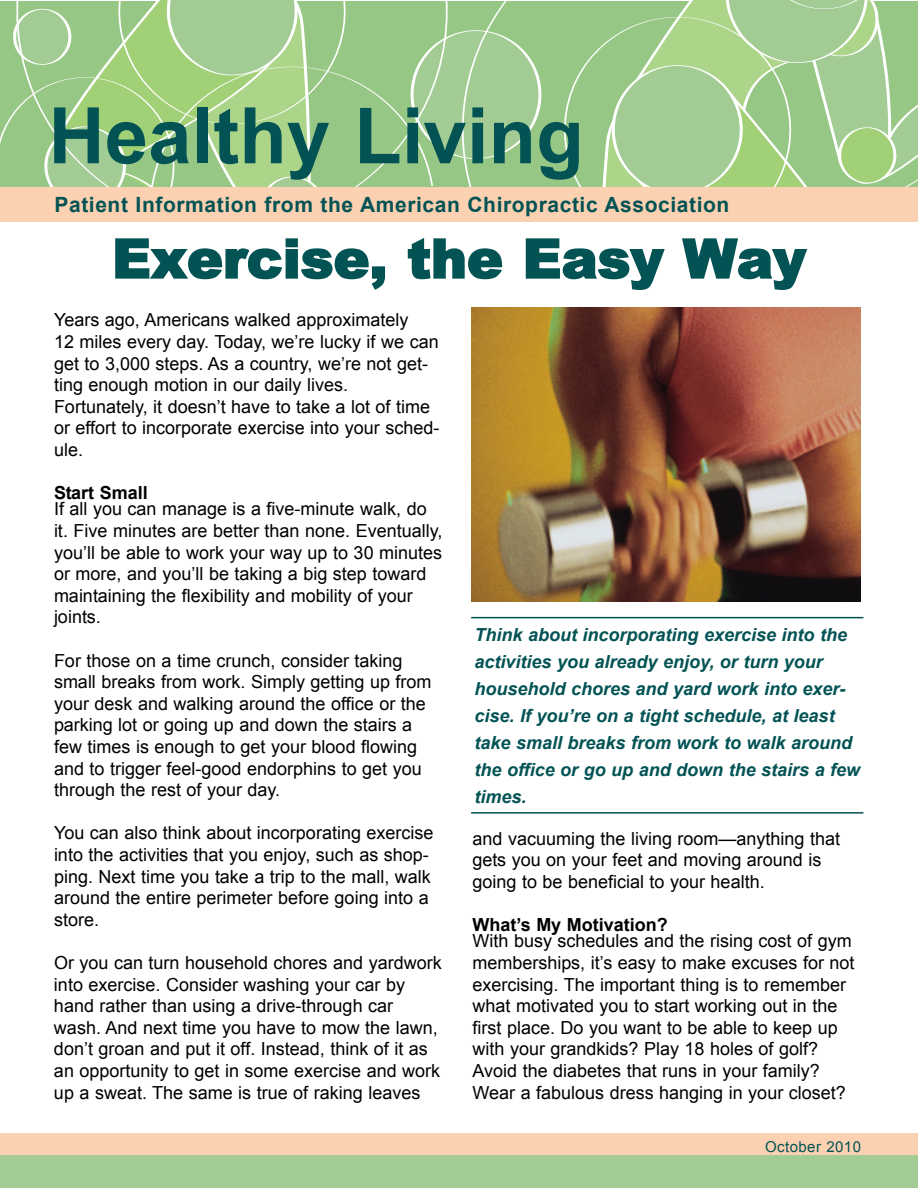
<style>
.page{position:relative;width:918px;height:1188px;background:#fff}
.page>*{position:absolute;margin:0;border:0;box-sizing:border-box;transform-origin:0 0}
.t1{font:700 78px "Arial";color:#035354}
.t2{font:900 54px "Arial";color:#035354}
.t3{font:700 21px "Arial";letter-spacing:.03em;color:#035354}
.t4{font:18px/21.6px "Arial";color:#000}
.t5{font:italic 700 18px/27px "Arial";color:#035354}
.t6{font:700 18px "Arial";color:#000}
.t7{font:15px "Arial";letter-spacing:.03em;color:#035354}
</style>
<div class="page">
<div style="left:0;top:1149px;width:918px;height:39px;background:#a2cc94"></div>
<div style="left:0;top:1133px;width:918px;height:21px;background:#fbd1b1"></div>
<div style="left:0;top:187px;width:917px;height:35px;background:#fbd1b1"></div>
<svg style="left:561px;top:1px;width:356px;height:186px;background:#a4ce91"></svg>
<svg style="left:0;top:1px;width:545px;height:186px;background:#a2cd8e"></svg>
<img style="left:471px;top:307px;width:389px;height:294px">
<hr style="left:471px;top:617px;width:392px;height:1px;background:#035354">
<hr style="left:471px;top:812px;width:392px;height:2px;background:#035354">
<h1 class="t1" style="left:48px;top:93px;width:537px">Healthy Living</h1>
<p class="t3" style="left:54px;top:193px;width:676px">Patient Information from the American Chiropractic Association</p>
<h2 class="t2" style="left:112px;top:218px;width:695px">Exercise, the Easy Way</h2>
<p class="t4" style="left:54px;top:309px;width:387px">Years ago, Americans walked approximately<br>12 miles every day. Today, we’re lucky if we can get to 3,000 steps. As a country, we’re not get&shy;ting enough motion in our daily lives.<br>Fortunately, it doesn’t have to take a lot of time or effort to incorporate exercise into your sched&shy;ule.</p>
<p class="t6" style="left:54px;top:482px;width:95px">Start Small</p>
<p class="t4" style="left:54px;top:498px;width:390px">If all you can manage is a five-minute walk, do it. Five minutes are better than none. Eventually, you’ll be able to work your way up to 30 minutes or more, and you’ll be taking a big step toward maintaining the flexibility and mobility of your joints.</p>
<p class="t4" style="left:54px;top:650px;width:379px">For those on a time crunch, consider taking small breaks from work. Simply getting up from your desk and walking around the office or the parking lot or going up and down the stairs a few times is enough to get your blood flowing and to trigger feel-good endorphins to get you through the rest of your day.</p>
<p class="t4" style="left:54px;top:822px;width:381px">You can also think about incorporating exercise into the activities that you enjoy, such as shop&shy;ping. Next time you take a trip to the mall, walk around the entire perimeter before going into a store.</p>
<p class="t4" style="left:54px;top:952px;width:389px">Or you can turn household chores and yardwork into exercise. Consider washing your car by hand rather than using a drive-through car wash. And next time you have to mow the lawn, don’t groan and put it off. Instead, think of it as an opportunity to get in some exercise and work up a sweat. The same is true of raking leaves</p>
<p class="t5" style="left:474px;top:621px;width:387px">Think about incorporating exercise into the activities you already enjoy, or turn your household chores and yard work into exer&shy;cise. If you’re on a tight schedule, at least take small breaks from work to walk around the office or go up and down the stairs a few times.</p>
<p class="t4" style="left:472px;top:828px;width:369px">and vacuuming the living room—anything that gets you on your feet and moving around is going to be beneficial to your health.</p>
<p class="t6" style="left:472px;top:914px;width:197px">What’s My Motivation?</p>
<p class="t4" style="left:472px;top:930px;width:384px">With busy schedules and the rising cost of gym memberships, it’s easy to make excuses for not exercising. The important thing is to remember what motivated you to start working out in the first place. Do you want to be able to keep up with your grandkids? Play 18 holes of golf?<br>Avoid the diabetes that runs in your family?<br>Wear a fabulous dress hanging in your closet?</p>
<p class="t7" style="left:765px;top:1138px;width:97px">October 2010</p>
</div>
